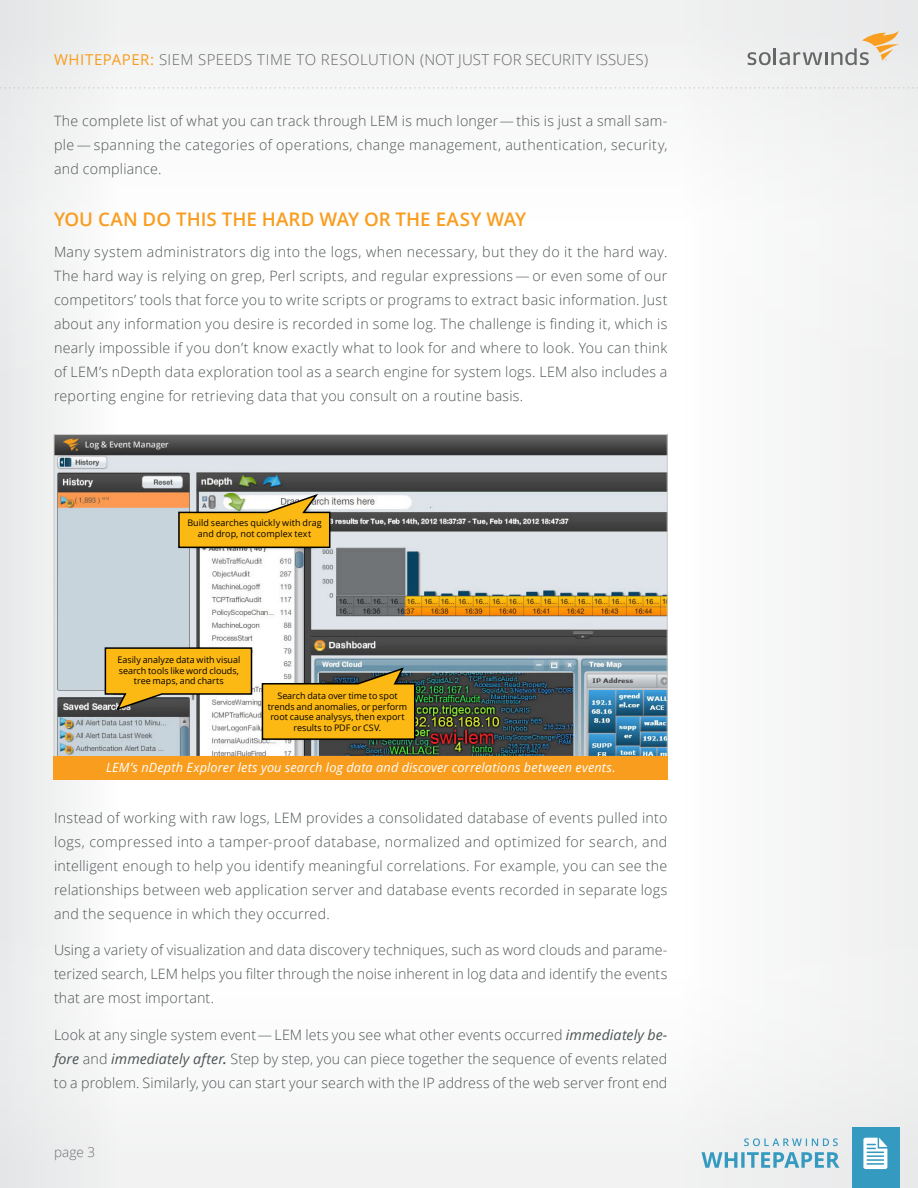
<style>
.page{position:relative;width:918px;height:1188px;background:#f8f8f8}
.page>*{position:absolute;margin:0;border:0;box-sizing:border-box;transform-origin:0 0}
.t1{font:600 18.75px "Open Sans";letter-spacing:.005em;color:#f99d1e}
.t2{font:300 15px "Open Sans";letter-spacing:.02em;color:#666767}
.t3{font:300 14.25px/24px "Open Sans";letter-spacing:.015em;color:#4d5353;text-align:justify}
.t4{font:300 13.5px "Open Sans";color:#717073}
.t5{font:italic 12.75px "Open Sans";letter-spacing:.01em;color:#fff}
.t6{font:9px/10.8px "Open Sans";color:#000;text-align:center}
.s1{font-weight:400;color:#f99d1e}
.s2{font-weight:400;font-style:italic}
.s3{font-weight:600;font-style:italic}
</style>
<div class="page">
<svg style="left:748px;top:31px;width:151px;height:34px"></svg>
<svg style="left:0;top:87px;width:918px;height:2px"></svg>
<div style="left:852px;top:1128px;width:48px;height:60px;background:#359ac0"></div>
<svg style="left:863px;top:1138px;width:24px;height:31px"></svg>
<svg style="left:701px;top:1152px;width:139px;height:16px"></svg>
<svg style="left:744px;top:1138px;width:94px;height:8px"></svg>
<img style="left:56px;top:436px;width:610px;height:319px">
<div style="left:54px;top:757px;width:614px;height:23px;background:#f99d1e"></div>
<svg style="left:177px;top:492px;width:154px;height:57px;background:#deb44e"></svg>
<svg style="left:104px;top:647px;width:149px;height:65px;background:#d6a735"></svg>
<svg style="left:261px;top:666px;width:155px;height:75px;background:#d4a630"></svg>
<p class="t2" style="left:54px;top:50px;width:596px"><span class="s1">WHITEPAPER:</span> SIEM SPEEDS TIME TO RESOLUTION (NOT JUST FOR SECURITY ISSUES)</p>
<p class="t3" style="left:54px;top:109px;width:615px">The complete list of what you can track through LEM is much longer— this is just a small sam&shy;ple — spanning the categories of operations, change management, authentication, security, and compliance.</p>
<h1 class="t1" style="left:54px;top:207px;width:474px">YOU CAN DO THIS THE HARD WAY OR THE EASY WAY</h1>
<p class="t3" style="left:54px;top:240px;width:615px">Many system administrators dig into the logs, when necessary, but they do it the hard way.<br>The hard way is relying on grep, Perl scripts, and regular expressions — or even some of our competitors’ tools that force you to write scripts or programs to extract basic information. Just about any information you desire is recorded in some log. The challenge is finding it, which is nearly impossible if you don’t know exactly what to look for and where to look. You can think of LEM’s nDepth data exploration tool as a search engine for system logs. LEM also includes a reporting engine for retrieving data that you consult on a routine basis.</p>
<p class="t6" style="left:187px;top:517px;width:136px">Build searches quickly with drag and drop, not complex text</p>
<p class="t6" style="left:118px;top:654px;width:124px">Easily analyze data with visual search tools like word clouds, tree maps, and charts</p>
<p class="t6" style="left:268px;top:690px;width:141px">Search data over time to spot trends and anomalies, or perform root cause analysys, then export results to PDF or CSV.</p>
<p class="t5" style="left:106px;top:759px;width:511px">LEM’s nDepth Explorer lets you search log data and discover correlations between events.</p>
<p class="t3" style="left:54px;top:805px;width:615px">Instead of working with raw logs, LEM provides a consolidated database of events pulled into logs, compressed into a tamper-proof database, normalized and optimized for search, and intelligent enough to help you identify meaningful correlations. For example, you can see the relationships between web application server and database events recorded in separate logs and the sequence in which they occurred.</p>
<p class="t3" style="left:54px;top:937px;width:615px">Using a variety of visualization and data discovery techniques, such as word clouds and parame&shy;terized search, LEM helps you filter through the noise inherent in log data and identify the events that are most important.</p>
<p class="t3" style="left:54px;top:1022px;width:615px">Look at any single system event— LEM lets you see what other events occurred <span class="s2">immediately be&shy;fore</span> and <span class="s2">immediately after</span><span class="s3">.</span> Step by step, you can piece together the sequence of events related to a problem. Similarly, you can start your search with the IP address of the web server front end</p>
<p class="t4" style="left:54px;top:1143px;width:43px">page 3</p>
</div>
